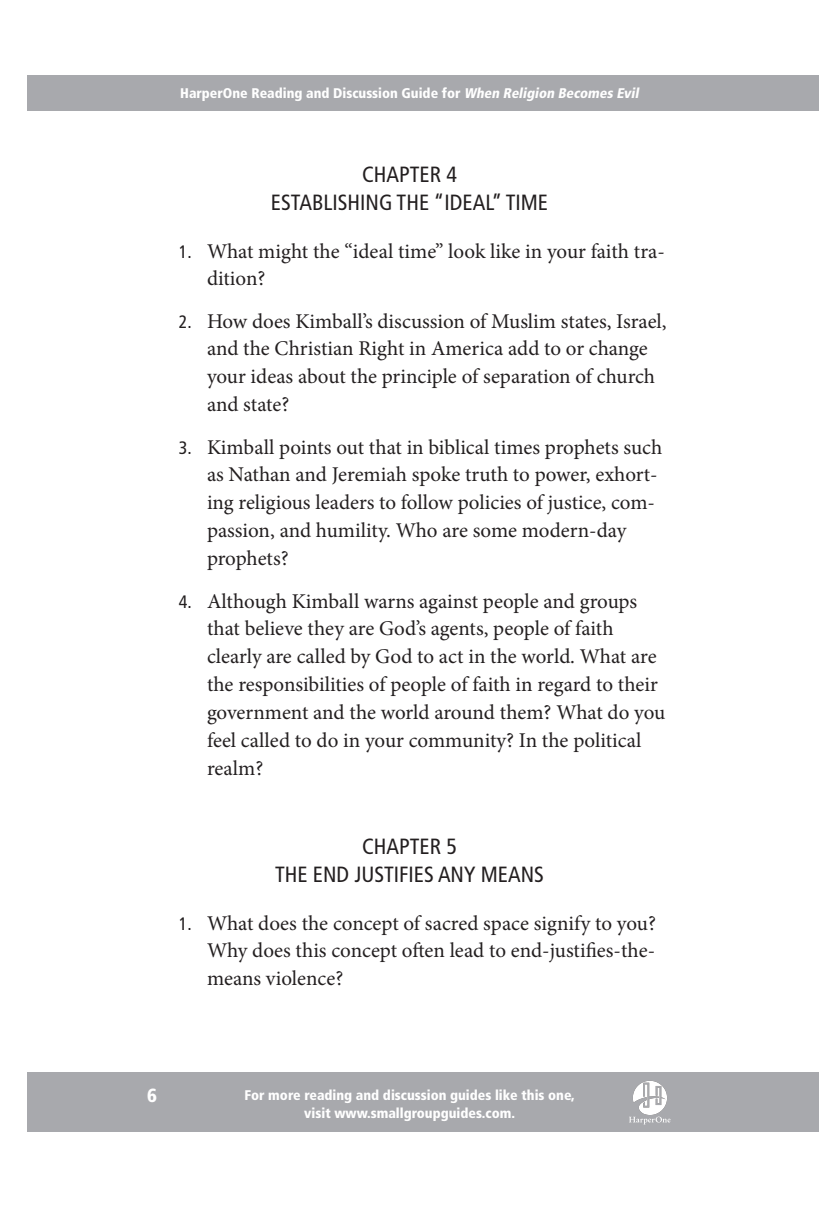
<style>
.page{position:relative;width:819px;height:1206px;background:#fff}
.page>*{position:absolute;margin:0;border:0;box-sizing:border-box;transform-origin:0 0}
.t1{font:condensed 22px/28px "Frutiger";color:#231f20;text-align:center}
.t2{font:21px/28px "Minion Pro";color:#231f20}
.t3{font:900 condensed 19px "Frutiger";color:#fff}
.t4{font:900 condensed 14px/18px "Frutiger";color:#fff;text-align:center}
.s1{font-style:italic}
.s2{font-family:"Frutiger";font-stretch:condensed;font-size:18px}
</style>
<div class="page">
<div style="left:27px;top:1073px;width:765px;height:59px;background:#a8a9ad"></div>
<div style="left:792px;top:75px;width:27px;height:36px;background:#a8a9ad"></div>
<div style="left:27px;top:75px;width:765px;height:36px;background:#a8a9ad"></div>
<div style="left:792px;top:1073px;width:27px;height:59px;background:#a8a9ad"></div>
<svg style="left:629px;top:1117px;width:42px;height:8px"></svg>
<img style="left:633px;top:1081px;width:34px;height:34px">
<p class="t4" style="left:180px;top:84px;width:463px">HarperOne Reading and Discussion Guide for <span class="s1">When Religion Becomes Evil</span></p>
<p class="t1" style="left:271px;top:160px;width:279px">CHAPTER 4<br>ESTABLISHING THE “IDEAL” TI ME</p>
<p class="t2" style="left:207px;top:237px;width:459px;text-indent:-28px"><span class="s2">1.</span> What might the “ideal time” look like in your faith tra&shy;dition?</p>
<p class="t2" style="left:207px;top:307px;width:461px;text-indent:-28px"><span class="s2">2.</span> How does Kimball’s discussion of Muslim states, Israel, and the Christian Right in America add to or change your ideas about the principle of separation of church and state?</p>
<p class="t2" style="left:207px;top:433px;width:457px;text-indent:-28px"><span class="s2">3.</span> Kimball points out that in biblical times prophets such as Nathan and Jeremiah spoke truth to power, exhort&shy;ing religious leaders to follow policies of justice, com&shy;passion, and humility. Who are some modern-day prophets?</p>
<p class="t2" style="left:207px;top:587px;width:460px;text-indent:-28px"><span class="s2">4.</span> Although Kimball warns against people and groups that believe they are God’s agents, people of faith clearly are called by God to act in the world. What are the responsibilities of people of faith in regard to their government and the world around them? What do you feel called to do in your community? In the political realm?</p>
<p class="t1" style="left:275px;top:832px;width:270px">CHAPTER 5<br>THE END JUSTIFIES ANY MEANS</p>
<p class="t2" style="left:207px;top:909px;width:450px;text-align:justify;text-indent:-28px"><span class="s2">1.</span> What does the concept of sacred space signify to you?<br>Why does this concept often lead to end-justifies-the&shy;means violence?</p>
<p class="t3" style="left:147px;top:1084px;width:11px">6</p>
<p class="t4" style="left:245px;top:1086px;width:332px">For more reading and discussion guides like this one, visit www.smallgroupguides.com.</p>
</div>
